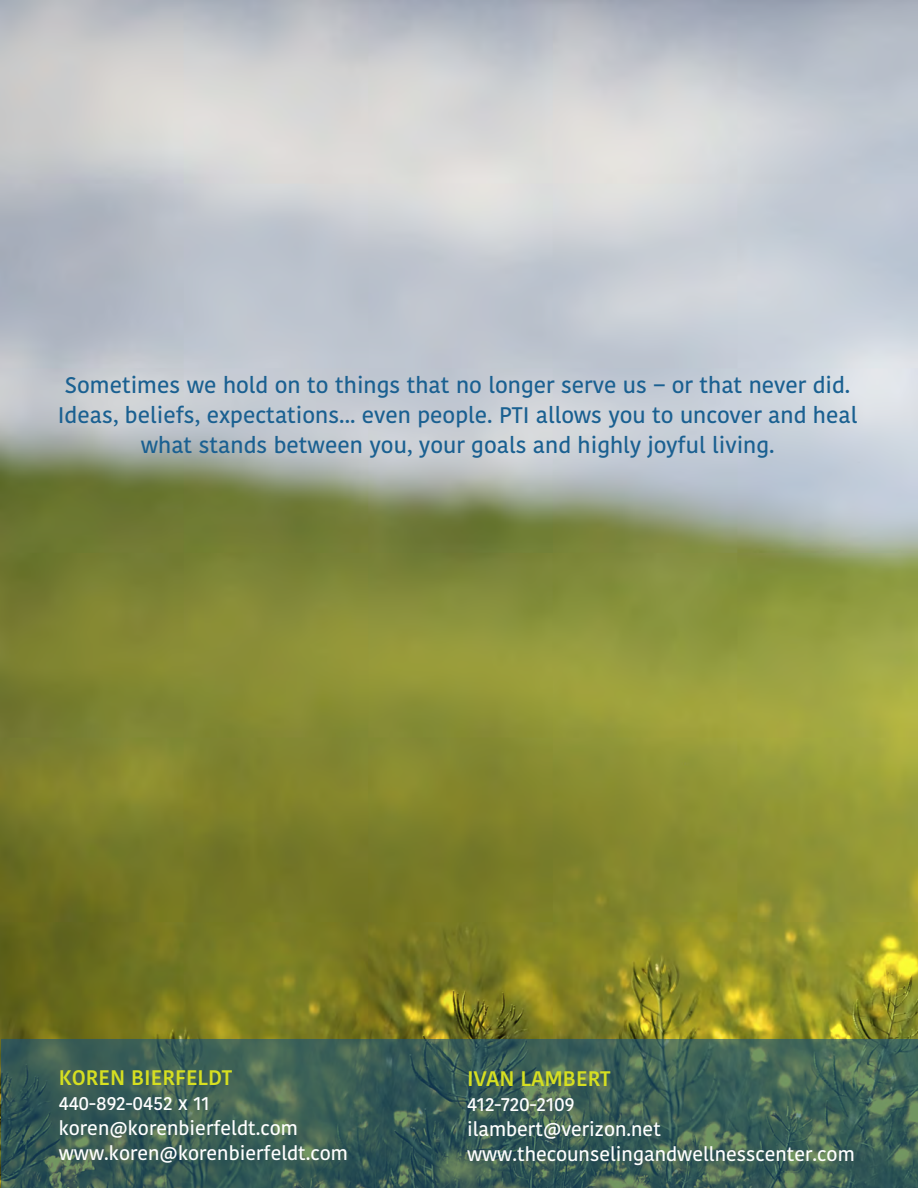
<style>
.page{position:relative;width:918px;height:1188px;background:#fff}
.page>*{position:absolute;margin:0;border:0;box-sizing:border-box;transform-origin:0 0}
.t1{font:500 22.5px/30px "Kohinoor Bangla";color:#1a6091;text-align:center}
.t2{font:600 21px "Kohinoor Bangla";color:#d6df21}
.t3{font:500 19.5px/25px "Kohinoor Bangla";color:#fff}
</style>
<div class="page">
<img style="left:0;top:0;width:918px;height:1188px">
<svg style="left:1px;top:1040px;width:917px;height:148px;background:#3d6056"></svg>
<p class="t1" style="left:58px;top:370px;width:801px">Sometimes we hold on to things that no longer serve us − or that never did.<br>Ideas, beliefs, expectations... even people. PTI allows you to uncover and heal what stands between you, your goals and highly joyful living.</p>
<p class="t2" style="left:59px;top:1060px;width:175px">KOREN BIERFELDT</p>
<p class="t3" style="left:59px;top:1090px;width:291px">440-892-0452 x 11 koren@korenbierfeldt.com www.koren@korenbierfeldt.com</p>
<p class="t2" style="left:467px;top:1061px;width:145px">IVAN LAMBERT</p>
<p class="t3" style="left:467px;top:1091px;width:389px">412-720-2109<br>ilambert@verizon.net www.thecounselingandwellnesscenter.com</p>
</div>
